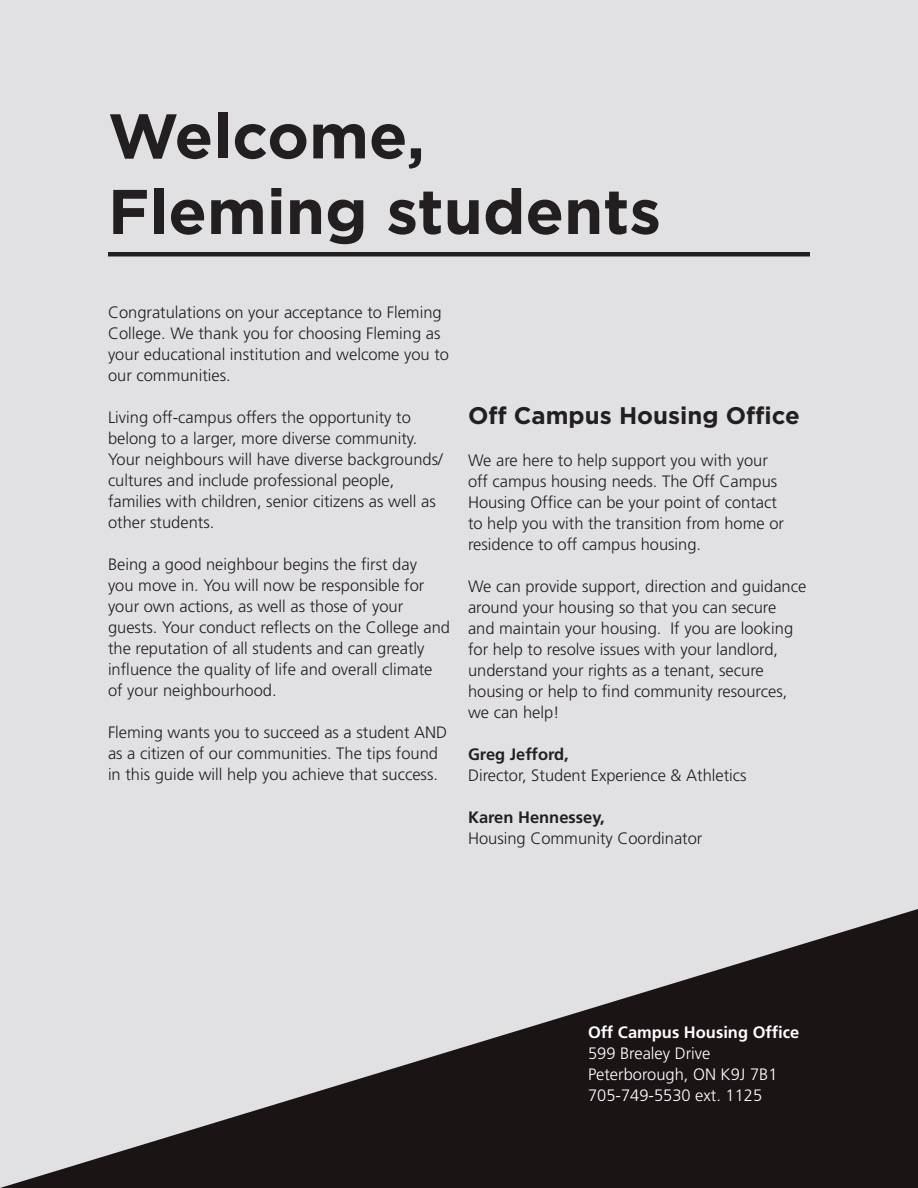
<style>
.page{position:relative;width:918px;height:1188px;background:#e1e1e3}
.page>*{position:absolute;margin:0;border:0;box-sizing:border-box;transform-origin:0 0}
.t1{font:700 63px "Gotham";color:#231f20}
.t2{font:700 24px "Gotham";color:#231f20}
.t3{font:300 16.5px/21px "Frutiger";color:#231f20}
.t4{font:300 16.5px "Frutiger";color:#fff}
.t5{font:700 16.5px "Frutiger";color:#fff}
.s1{font-weight:700}
</style>
<div class="page">
<svg style="left:0;top:909px;width:918px;height:279px"></svg>
<hr style="left:108px;top:252px;width:702px;height:4px;background:#231f20">
<div style="left:588px;top:1014px;width:222px;height:144px;background:#1a1415"></div>
<p class="t1" style="left:108px;top:94px;width:318px">Welcome,</p>
<p class="t1" style="left:108px;top:170px;width:555px">Fleming students</p>
<p class="t3" style="left:108px;top:302px;width:343px">Congratulations on your acceptance to Fleming College. We thank you for choosing Fleming as your educational institution and welcome you to our communities.</p>
<p class="t3" style="left:108px;top:407px;width:336px">Living off-campus offers the opportunity to belong to a larger, more diverse community.<br>Your neighbours will have diverse backgrounds/ cultures and include professional people, families with children, senior citizens as well as other students.</p>
<p class="t3" style="left:108px;top:554px;width:344px">Being a good neighbour begins the first day<br>you move in. You will now be responsible for your own actions, as well as those of your guests. Your conduct reflects on the College and the reputation of all students and can greatly influence the quality of life and overall climate of your neighbourhood.</p>
<p class="t3" style="left:108px;top:722px;width:341px">Fleming wants you to succeed as a student AND as a citizen of our communities. The tips found in this guide will help you achieve that success.</p>
<p class="t2" style="left:468px;top:399px;width:333px">Off Campus Housing Office</p>
<p class="t3" style="left:468px;top:450px;width:318px">We are here to help support you with your off campus housing needs. The Off Campus Housing Office can be your point of contact to help you with the transition from home or residence to off campus housing.</p>
<p class="t3" style="left:468px;top:576px;width:340px">We can provide support, direction and guidance around your housing so that you can secure and maintain your housing. If you are looking for help to resolve issues with your landlord, understand your rights as a tenant, secure housing or help to find community resources, we can help!</p>
<p class="t3" style="left:468px;top:744px;width:280px"><span class="s1">Greg Jefford,<br></span>Director, Student Experience &amp; Athletics</p>
<p class="t3" style="left:468px;top:807px;width:236px"><span class="s1">Karen Hennessey,<br></span>Housing Community Coordinator</p>
<p class="t5" style="left:588px;top:1023px;width:213px">Off Campus Housing Office</p>
<p class="t4" style="left:588px;top:1044px;width:124px">599 Brealey Drive</p>
<p class="t4" style="left:588px;top:1065px;width:191px">Peterborough, ON K9J 7B1</p>
<p class="t4" style="left:588px;top:1086px;width:176px">705-749-5530 ext. 1125</p>
</div>
